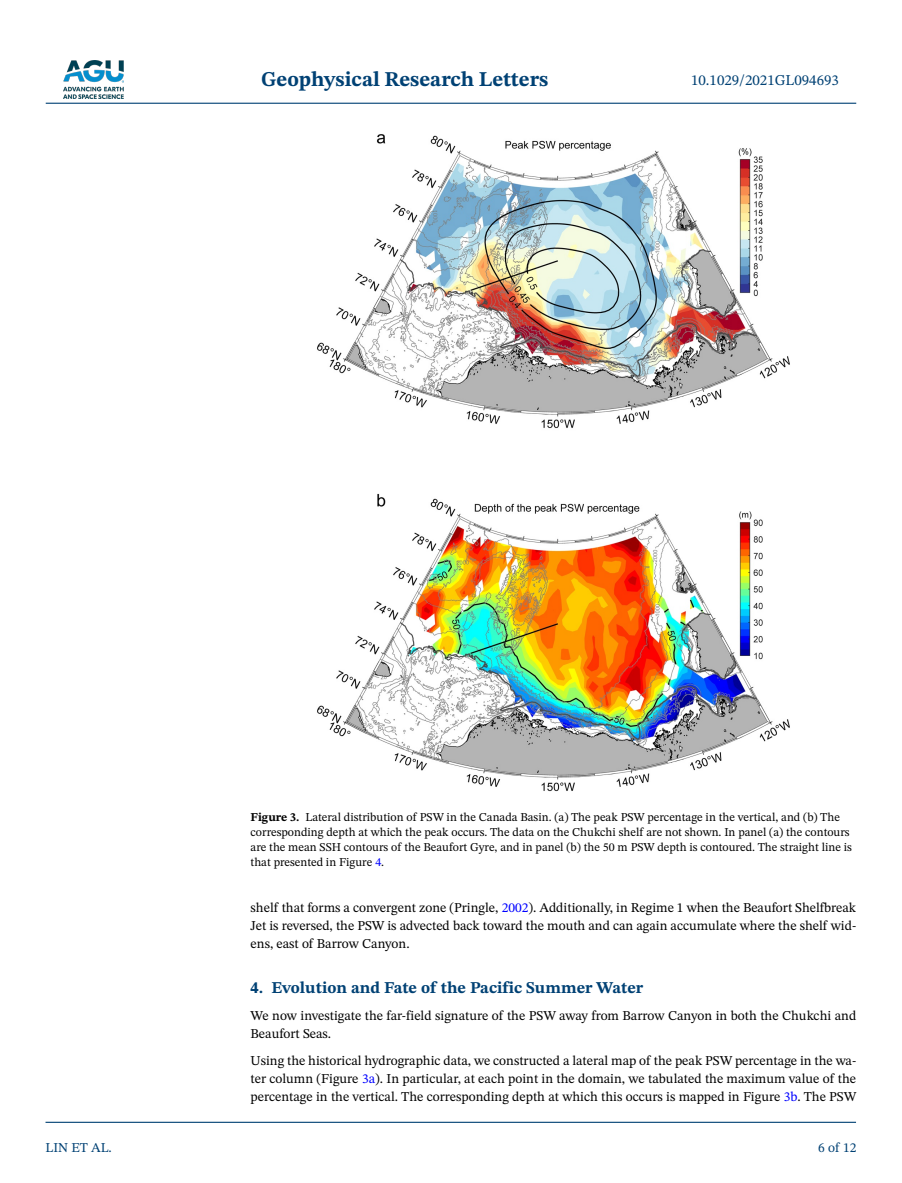
<style>
.page{position:relative;width:902px;height:1183px;background:#fff}
.page>*{position:absolute;margin:0;border:0;box-sizing:border-box;transform-origin:0 0}
.t1{font:700 21px "STIX Two Text";color:#004174}
.t2{font:700 16.5px "STIX Two Text";color:#004174}
.t3{font:15px "STIX Two Text";color:#004174}
.t4{font:13.5px/18px "STIX Two Text";color:#000;text-align:justify}
.t5{font:13.5px "STIX Two Text";color:#004174}
.t6{font:12px/15px "STIX Two Text";color:#000}
.s1{font-weight:700}
.s2{color:#00f}
</style>
<div class="page">
<img style="left:63px;top:60px;width:60px;height:39px">
<hr style="left:46px;top:103px;width:810px;height:1px;background:#004174">
<hr style="left:45px;top:1121px;width:810px;height:1px;background:#004174">
<img style="left:317px;top:134px;width:473px;height:657px">
<h1 class="t1" style="left:261px;top:64px;width:289px">Geophysical Research Letters</h1>
<p class="t3" style="left:691px;top:69px;width:149px">10.1029/2021GL094693</p>
<p class="t5" style="left:45px;top:1137px;width:68px">LIN ET AL.</p>
<p class="t6" style="left:250px;top:808px;width:602px"><span class="s1">Figure 3.</span> Lateral distribution of PSW in the Canada Basin. (a) The peak PSW percentage in the vertical, and (b) The corresponding depth at which the peak occurs. The data on the Chukchi shelf are not shown. In panel (a) the contours are the mean SSH contours of the Beaufort Gyre, and in panel (b) the 50 m PSW depth is contoured. The straight line is that presented in Figure <span class="s2">4</span>.</p>
<p class="t4" style="left:250px;top:898px;width:607px">shelf that forms a convergent zone (Pringle, <span class="s2">2002</span>). Additionally, in Regime 1 when the Beaufort Shelfbreak Jet is reversed, the PSW is advected back toward the mouth and can again accumulate where the shelf wid&shy;ens, east of Barrow Canyon.</p>
<p class="t2" style="left:250px;top:975px;width:394px">4. Evolution and Fate of the Pacific Summer Water</p>
<p class="t4" style="left:250px;top:1006px;width:607px">We now investigate the far-field signature of the PSW away from Barrow Canyon in both the Chukchi and<br>Beaufort Seas.</p>
<p class="t4" style="left:250px;top:1051px;width:607px">Using the historical hydrographic data, we constructed a lateral map of the peak PSW percentage in the wa&shy;ter column (Figure <span class="s2">3a</span>). In particular, at each point in the domain, we tabulated the maximum value of the percentage in the vertical. The corresponding depth at which this occurs is mapped in Figure <span class="s2">3b</span>. The PSW</p>
<p class="t5" style="left:818px;top:1137px;width:40px">6 of 12</p>
</div>
